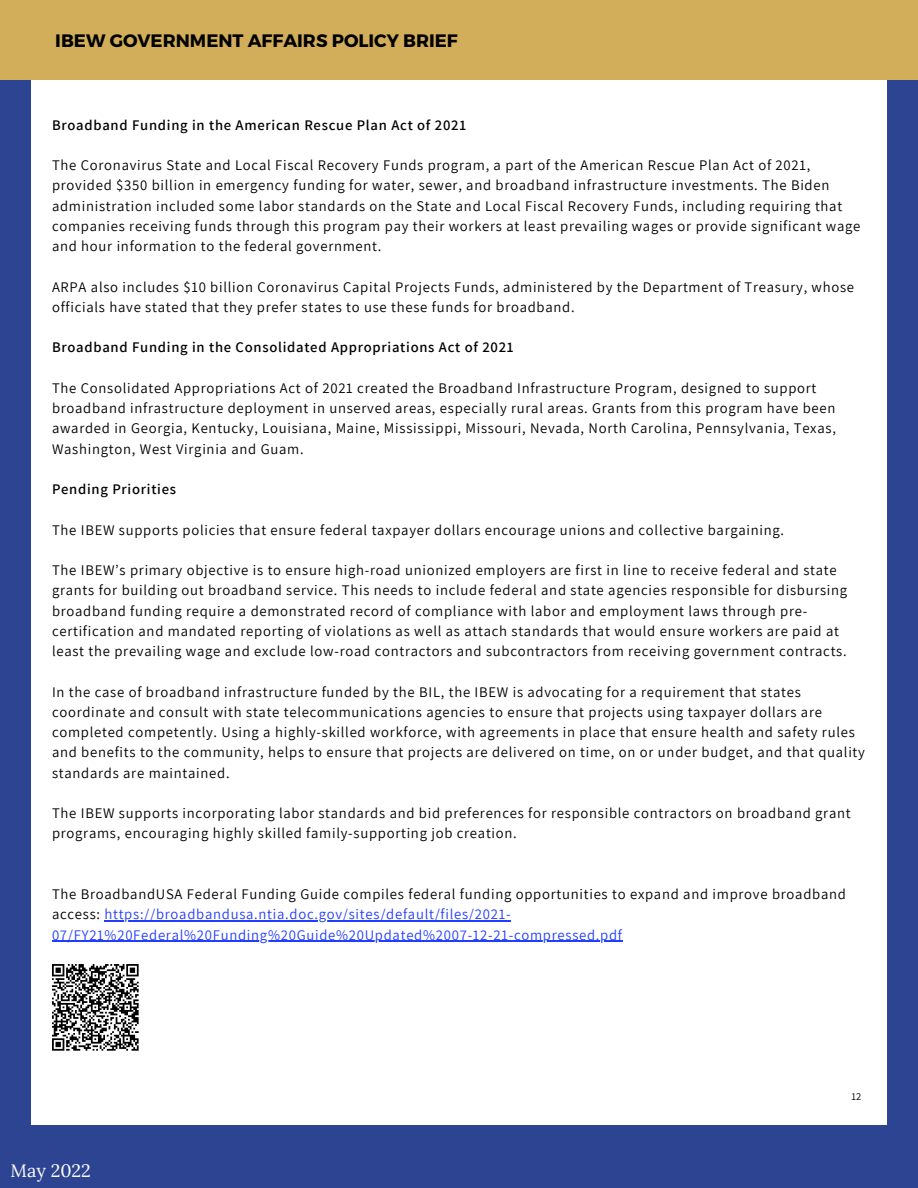
<style>
.page{position:relative;width:918px;height:1188px;background:#2d4492}
.page>*{position:absolute;margin:0;border:0;box-sizing:border-box;transform-origin:0 0}
.t1{font:700 18px "Montserrat";color:#000}
.t2{font:18px "Lora";color:#fff}
.t3{font:14.7px/20.2px "Assistant";letter-spacing:.05em;color:#000}
.t4{font:14.7px/20.2px "Assistant";letter-spacing:.05em;color:#233dff}
.t5{font:600 14.7px "Assistant";letter-spacing:.05em;color:#000}
.t6{font:10.5px "Assistant";color:#000}
.s1{color:#000}
</style>
<div class="page">
<div style="left:31px;top:29px;width:855px;height:1096px;background:#fff"></div>
<div style="left:0;top:0;width:918px;height:80px;background:#d2ae5a"></div>
<hr style="left:104px;top:920px;width:407px;height:2px;background:#233dff">
<hr style="left:52px;top:941px;width:571px;height:1px;background:#233dff">
<svg style="left:52px;top:964px;width:87px;height:87px"></svg>
<p class="t1" style="left:55px;top:29px;width:404px">IBEW GOVERNMENT AFFAIRS POLICY BRIEF</p>
<p class="t5" style="left:52px;top:115px;width:416px">Broadband Funding in the American Rescue Plan Act of 2021</p>
<p class="t3" style="left:52px;top:155px;width:810px">The Coronavirus State and Local Fiscal Recovery Funds program, a part of the American Rescue Plan Act of 2021, provided $350 billion in emergency funding for water, sewer, and broadband infrastructure investments. The Biden administration included some labor standards on the State and Local Fiscal Recovery Funds, including requiring that companies receiving funds through this program pay their workers at least prevailing wages or provide significant wage and hour information to the federal government.</p>
<p class="t3" style="left:52px;top:276px;width:804px">ARPA also includes $10 billion Coronavirus Capital Projects Funds, administered by the Department of Treasury, whose officials have stated that they prefer states to use these funds for broadband.</p>
<p class="t5" style="left:52px;top:337px;width:463px">Broadband Funding in the Consolidated Appropriations Act of 2021</p>
<p class="t3" style="left:52px;top:377px;width:785px">The Consolidated Appropriations Act of 2021 created the Broadband Infrastructure Program, designed to support broadband infrastructure deployment in unserved areas, especially rural areas. Grants from this program have been awarded in Georgia, Kentucky, Louisiana, Maine, Mississippi, Missouri, Nevada, North Carolina, Pennsylvania, Texas, Washington, West Virginia and Guam.</p>
<p class="t5" style="left:52px;top:479px;width:126px">Pending Priorities</p>
<p class="t3" style="left:52px;top:519px;width:734px">The IBEW supports policies that ensure federal taxpayer dollars encourage unions and collective bargaining.</p>
<p class="t3" style="left:52px;top:560px;width:797px">The IBEW’s primary objective is to ensure high-road unionized employers are first in line to receive federal and state grants for building out broadband service. This needs to include federal and state agencies responsible for disbursing broadband funding require a demonstrated record of compliance with labor and employment laws through pre&shy;certification and mandated reporting of violations as well as attach standards that would ensure workers are paid at least the prevailing wage and exclude low-road contractors and subcontractors from receiving government contracts.</p>
<p class="t3" style="left:52px;top:681px;width:814px">In the case of broadband infrastructure funded by the BIL, the IBEW is advocating for a requirement that states coordinate and consult with state telecommunications agencies to ensure that projects using taxpayer dollars are completed competently. Using a highly-skilled workforce, with agreements in place that ensure health and safety rules and benefits to the community, helps to ensure that projects are delivered on time, on or under budget, and that quality standards are maintained.</p>
<p class="t3" style="left:52px;top:803px;width:800px">The IBEW supports incorporating labor standards and bid preferences for responsible contractors on broadband grant programs, encouraging highly skilled family-supporting job creation.</p>
<p class="t4" style="left:52px;top:884px;width:795px"><span class="s1">The BroadbandUSA Federal Funding Guide compiles federal funding opportunities to expand and improve broadband access:</span> https://broadbandusa.ntia.doc.gov/sites/default/files/2021-<br>07/FY21%20Federal%20Funding%20Guide%20Updated%2007-12-21-compressed.pdf</p>
<p class="t2" style="left:11px;top:1158px;width:82px">May 2022</p>
<p class="t6" style="left:851px;top:1089px;width:11px">12</p>
</div>
